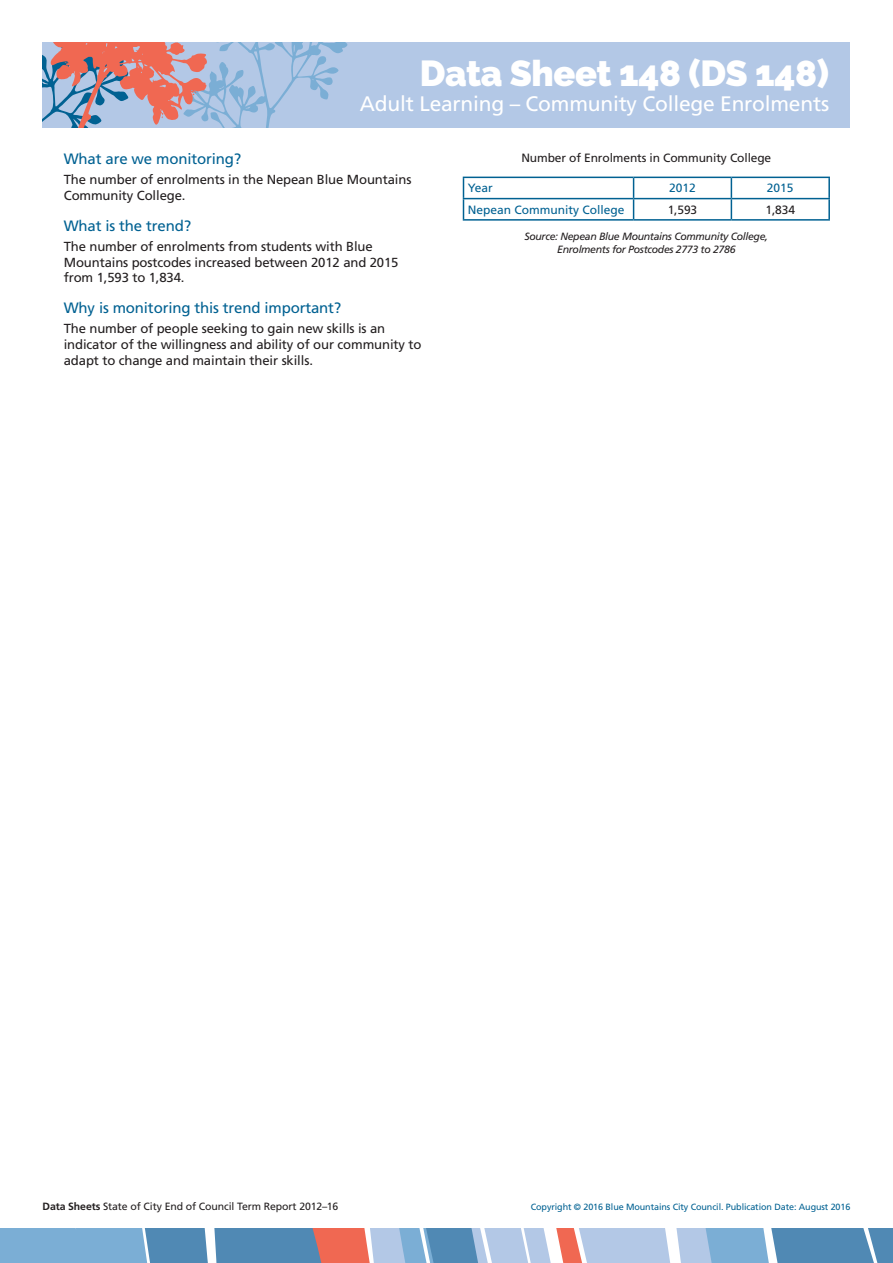
<style>
.page{position:relative;width:893px;height:1263px;background:#fff}
.page>*{position:absolute;margin:0;border:0;box-sizing:border-box;transform-origin:0 0}
.Datasheet_Heading{font:900 36px "Raleway";letter-spacing:-.01em;color:#fff}
.Datasheet_Subheading{font:21px "Frutiger LT Std";letter-spacing:-.01em;color:#fff}
.Subheads{font:15px "Frutiger LT Std";letter-spacing:-.01em;color:#006192}
.Body{font:13.2px/15.8px "Frutiger LT Std";letter-spacing:-.01em;color:#231f20}
.Table_Headings{font:12px "Frutiger LT Std";letter-spacing:-.01em;color:#231f20}
.Table_Column_Heading{font:12px "Frutiger LT Std";color:#006192}
.Source_Text{font:italic 10.5px/12.6px "Frutiger LT Std";letter-spacing:-.03em;color:#231f20;text-align:center}
.t1{font:10.5px "Frutiger LT Std";letter-spacing:-.01em;color:#231f20}
.t2{font:9px "Frutiger LT Std";letter-spacing:-.01em;color:#006192}
.s1{font-weight:700}
</style>
<div class="page">
<div style="left:43px;top:43px;width:807px;height:85px;background:#b3c8e6"></div>
<svg style="left:43px;top:43px;width:305px;height:85px"></svg>
<hr style="left:463px;top:177px;width:171px;height:1px;background:#006192">
<hr style="left:634px;top:177px;width:97px;height:1px;background:#006192">
<hr style="left:731px;top:177px;width:99px;height:1px;background:#006192">
<hr style="left:828px;top:178px;width:2px;height:20px;background:#006192">
<hr style="left:463px;top:198px;width:171px;height:1px;background:#006192">
<svg style="left:463px;top:178px;width:1px;height:41px"></svg>
<hr style="left:634px;top:198px;width:97px;height:1px;background:#006192">
<svg style="left:633px;top:178px;width:1px;height:41px"></svg>
<hr style="left:731px;top:198px;width:99px;height:1px;background:#006192">
<svg style="left:731px;top:178px;width:1px;height:41px"></svg>
<hr style="left:828px;top:199px;width:2px;height:20px;background:#006192">
<hr style="left:463px;top:219px;width:171px;height:2px;background:#006192">
<hr style="left:634px;top:219px;width:97px;height:2px;background:#006192">
<hr style="left:731px;top:219px;width:99px;height:2px;background:#006192">
<svg style="left:0;top:1229px;width:893px;height:34px;background:#8ba7c6"></svg>
<p class="Datasheet_Heading" style="left:420px;top:52px;width:411px">Data Sheet 148 (DS 148)</p>
<p class="Datasheet_Subheading" style="left:360px;top:91px;width:471px">Adult Learning – Community College Enrolments</p>
<p class="Table_Headings" style="left:521px;top:151px;width:251px">Number of Enrolments in Community College</p>
<p class="Table_Column_Heading" style="left:468px;top:181px;width:27px">Year</p>
<p class="Table_Column_Heading" style="left:669px;top:181px;width:28px">2012</p>
<p class="Table_Column_Heading" style="left:767px;top:181px;width:28px">2015</p>
<p class="Table_Column_Heading" style="left:468px;top:202px;width:158px">Nepean Community College</p>
<p class="Table_Headings" style="left:668px;top:202px;width:31px">1,593</p>
<p class="Table_Headings" style="left:765px;top:202px;width:31px">1,834</p>
<p class="Source_Text" style="left:524px;top:230px;width:245px">Source: Nepean Blue Mountains Community College,<br>Enrolments for Postcodes 2773 to 2786</p>
<p class="Subheads" style="left:64px;top:150px;width:179px">What are we monitoring?</p>
<p class="Body" style="left:64px;top:172px;width:349px">The number of enrolments in the Nepean Blue Mountains<br>Community College.</p>
<p class="Subheads" style="left:64px;top:217px;width:129px">What is the trend?</p>
<p class="Body" style="left:64px;top:238px;width:336px">The number of enrolments from students with Blue<br>Mountains postcodes increased between 2012 and 2015 from 1,593 to 1,834.</p>
<p class="Subheads" style="left:64px;top:299px;width:279px">Why is monitoring this trend important?</p>
<p class="Body" style="left:64px;top:321px;width:359px">The number of people seeking to gain new skills is an indicator of the willingness and ability of our community to adapt to change and maintain their skills.</p>
<p class="t1" style="left:43px;top:1200px;width:297px"><span class="s1">Data Sheets</span> State of City End of Council Term Report 2012–16</p>
<p class="t2" style="left:531px;top:1201px;width:321px">Copyright © 2016 Blue Mountains City Council. Publication Date: August 2016</p>
</div>
